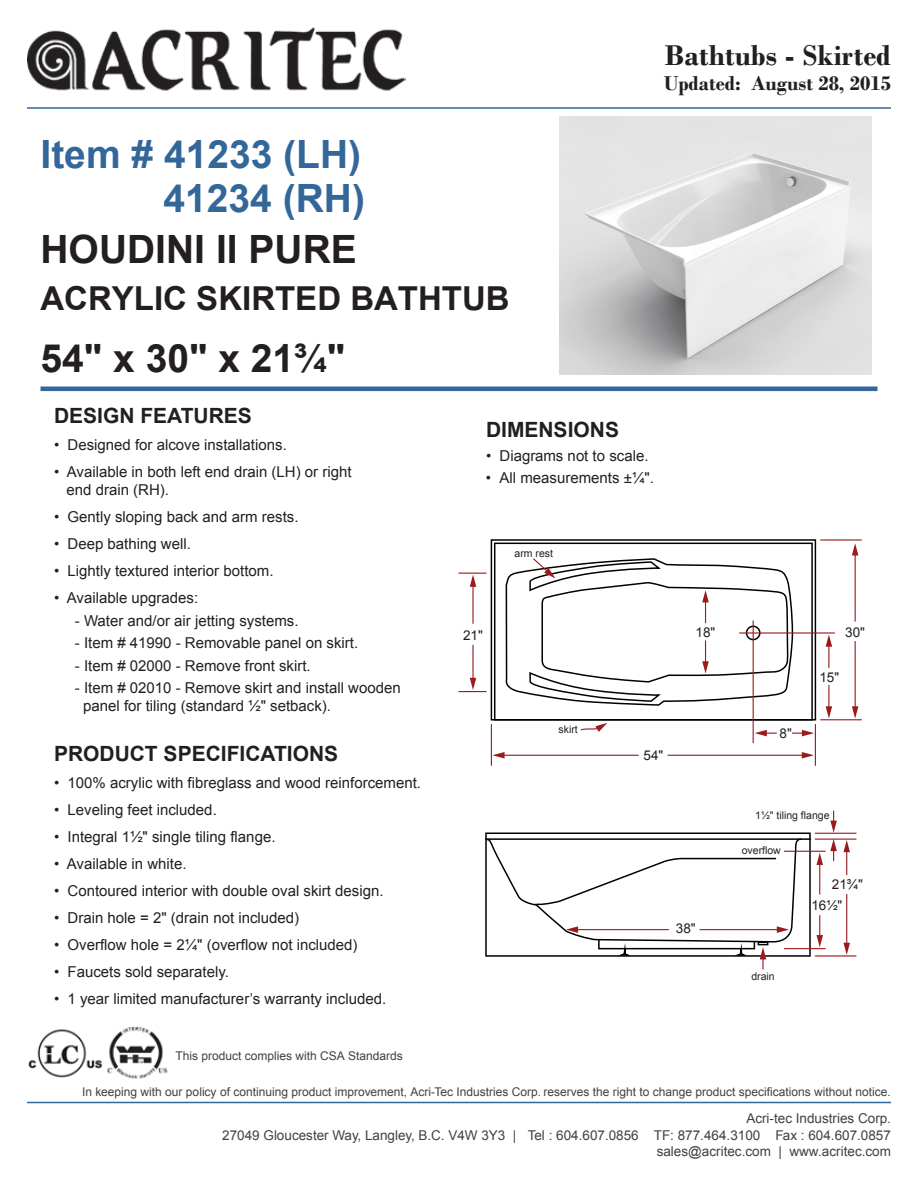
<style>
.page{position:relative;width:918px;height:1188px;background:#fff}
.page>*{position:absolute;margin:0;border:0;box-sizing:border-box;transform-origin:0 0}
.t1{font:700 39px "Arial";color:#231f20}
.t2{font:700 39px "Arial";color:#33679a}
.t3{font:700 33px "Arial";color:#231f20}
.t4{font:700 30px "Bodoni";color:#231f20}
.t5{font:700 21px "Arial";color:#231f20}
.t6{font:700 21px "Bodoni";color:#231f20}
.t7{font:15px/18px "Arial";color:#231f20}
.t8{font:13.5px/16.2px "Arial";color:#414042;text-align:right}
.t9{font:13.5px "Arial";color:#231f20}
.t10{font:12px "Arial";color:#414042}
.t11{font:10.5px "Arial";color:#231f20}
</style>
<div class="page">
<img style="left:27px;top:27px;width:378px;height:64px">
<hr style="left:27px;top:1102px;width:864px;height:1px;background:#33679a">
<hr style="left:27px;top:107px;width:864px;height:2px;background:#33679a">
<hr style="left:40px;top:387px;width:838px;height:4px;background:#33679a">
<img style="left:28px;top:1026px;width:140px;height:53px">
<div style="left:491px;top:539px;width:325px;height:182px;border:2px solid #010101"></div>
<div style="left:494px;top:543px;width:319px;height:178px;border:2px solid #010101"></div>
<svg style="left:502px;top:570px;width:292px;height:534px"></svg>
<hr style="left:491px;top:725px;width:1px;height:40px;background:#991b1e">
<hr style="left:815px;top:725px;width:1px;height:40px;background:#991b1e">
<hr style="left:753px;top:621px;width:1px;height:121px;background:#991b1e">
<svg style="left:755px;top:730px;width:21px;height:6px"></svg>
<svg style="left:793px;top:730px;width:21px;height:6px"></svg>
<hr style="left:668px;top:755px;width:136px;height:1px;background:#991b1e">
<svg style="left:802px;top:752px;width:12px;height:7px"></svg>
<hr style="left:502px;top:755px;width:136px;height:1px;background:#991b1e">
<svg style="left:492px;top:752px;width:13px;height:7px"></svg>
<hr style="left:821px;top:539px;width:40px;height:2px;background:#991b1e">
<hr style="left:821px;top:719px;width:40px;height:1px;background:#991b1e">
<hr style="left:740px;top:632px;width:94px;height:2px;background:#991b1e">
<svg style="left:826px;top:635px;width:6px;height:33px"></svg>
<svg style="left:826px;top:685px;width:6px;height:33px"></svg>
<hr style="left:855px;top:553px;width:1px;height:68px;background:#991b1e">
<svg style="left:852px;top:543px;width:6px;height:13px"></svg>
<hr style="left:855px;top:642px;width:1px;height:67px;background:#991b1e">
<svg style="left:852px;top:706px;width:6px;height:12px"></svg>
<hr style="left:472px;top:585px;width:2px;height:38px;background:#991b1e">
<svg style="left:459px;top:573px;width:27px;height:14px"></svg>
<hr style="left:472px;top:645px;width:2px;height:35px;background:#991b1e">
<svg style="left:459px;top:678px;width:27px;height:14px"></svg>
<svg style="left:529px;top:558px;width:261px;height:145px"></svg>
<svg style="left:580px;top:723px;width:27px;height:9px"></svg>
<div style="left:485px;top:833px;width:326px;height:124px;border:2px solid #010101"></div>
<hr style="left:486px;top:838px;width:324px;height:2px;background:#010101">
<hr style="left:815px;top:839px;width:41px;height:1px;background:#991b1e">
<hr style="left:815px;top:955px;width:41px;height:2px;background:#991b1e">
<hr style="left:785px;top:851px;width:40px;height:1px;background:#991b1e">
<hr style="left:785px;top:948px;width:40px;height:1px;background:#991b1e">
<hr style="left:815px;top:833px;width:41px;height:1px;background:#991b1e">
<hr style="left:819px;top:863px;width:1px;height:31px;background:#991b1e">
<svg style="left:816px;top:853px;width:7px;height:12px"></svg>
<svg style="left:816px;top:916px;width:7px;height:31px"></svg>
<svg style="left:843px;top:840px;width:7px;height:35px"></svg>
<hr style="left:846px;top:895px;width:1px;height:50px;background:#991b1e">
<svg style="left:843px;top:943px;width:7px;height:12px"></svg>
<svg style="left:830px;top:839px;width:7px;height:22px"></svg>
<svg style="left:830px;top:811px;width:7px;height:22px"></svg>
<svg style="left:486px;top:838px;width:316px;height:131px"></svg>
<img style="left:559px;top:117px;width:313px;height:257px">
<h1 class="t2" style="left:40px;top:127px;width:322px">Item # 41233 (LH)</h1>
<h1 class="t2" style="left:164px;top:171px;width:203px">41234 (RH)</h1>
<h1 class="t1" style="left:40px;top:222px;width:318px">HOUDINI II PURE</h1>
<h2 class="t3" style="left:40px;top:275px;width:471px">ACRYLIC SKIRTED BATHTUB</h2>
<h1 class="t1" style="left:40px;top:331px;width:306px">54" x 30" x 21¾"</h1>
<h3 class="t4" style="left:665px;top:37px;width:228px">Bathtubs - Skirted</h3>
<h3 class="t6" style="left:664px;top:70px;width:229px">Updated: August 28, 2015</h3>
<h3 class="t5" style="left:54px;top:401px;width:199px">DESIGN FEATURES</h3>
<p class="t7" style="left:54px;top:436px;width:234px">• Designed for alcove installations.</p>
<p class="t7" style="left:67px;top:463px;width:287px;text-indent:-13px">• Available in both left end drain (LH) or right end drain (RH).</p>
<p class="t7" style="left:54px;top:508px;width:246px">• Gently sloping back and arm rests.</p>
<p class="t7" style="left:54px;top:535px;width:138px">• Deep bathing well.</p>
<p class="t7" style="left:54px;top:562px;width:221px">• Lightly textured interior bottom.</p>
<p class="t7" style="left:54px;top:589px;width:146px">• Available upgrades:</p>
<p class="t7" style="left:75px;top:611px;width:225px">- Water and/or air jetting systems.</p>
<p class="t7" style="left:75px;top:634px;width:285px">- Item # 41990 - Removable panel on skirt.</p>
<p class="t7" style="left:75px;top:656px;width:237px">- Item # 02000 - Remove front skirt.</p>
<p class="t7" style="left:83px;top:679px;width:319px;text-indent:-8px">- Item # 02010 - Remove skirt and install wooden panel for tiling (standard ½" setback).</p>
<h3 class="t5" style="left:54px;top:738px;width:286px">PRODUCT SPECIFICATIONS</h3>
<p class="t7" style="left:54px;top:773px;width:369px">• 100% acrylic with fibreglass and wood reinforcement.</p>
<p class="t7" style="left:54px;top:800px;width:164px">• Leveling feet included.</p>
<p class="t7" style="left:54px;top:827px;width:223px">• Integral 1½" single tiling flange.</p>
<p class="t7" style="left:54px;top:854px;width:134px">• Available in white.</p>
<p class="t7" style="left:54px;top:881px;width:331px">• Contoured interior with double oval skirt design.</p>
<p class="t7" style="left:54px;top:908px;width:247px">• Drain hole = 2" (drain not included)</p>
<p class="t7" style="left:54px;top:935px;width:305px">• Overflow hole = 2¼" (overflow not included)</p>
<p class="t7" style="left:54px;top:962px;width:177px">• Faucets sold separately.</p>
<p class="t7" style="left:54px;top:989px;width:334px">• 1 year limited manufacturer’s warranty included.</p>
<p class="t10" style="left:176px;top:1048px;width:229px">This product complies with CSA Standards</p>
<h3 class="t5" style="left:486px;top:414px;width:135px">DIMENSIONS</h3>
<p class="t7" style="left:486px;top:446px;width:164px">• Diagrams not to scale.</p>
<p class="t7" style="left:486px;top:469px;width:170px">• All measurements ±¼".</p>
<p class="t11" style="left:515px;top:546px;width:40px">arm rest</p>
<p class="t9" style="left:463px;top:626px;width:21px">21"</p>
<p class="t9" style="left:845px;top:623px;width:21px">30"</p>
<p class="t9" style="left:696px;top:623px;width:21px">18"</p>
<p class="t11" style="left:559px;top:722px;width:21px">skirt</p>
<p class="t9" style="left:643px;top:746px;width:21px">54"</p>
<p class="t9" style="left:676px;top:920px;width:21px">38"</p>
<p class="t9" style="left:780px;top:724px;width:14px">8"</p>
<p class="t9" style="left:819px;top:668px;width:21px">15"</p>
<p class="t11" style="left:755px;top:808px;width:76px">1½" tiling flange</p>
<p class="t11" style="left:742px;top:844px;width:41px">overflow</p>
<p class="t11" style="left:751px;top:969px;width:25px">drain</p>
<p class="t9" style="left:832px;top:875px;width:33px">21¾"</p>
<p class="t9" style="left:811px;top:897px;width:33px">16½"</p>
<p class="t10" style="left:82px;top:1084px;width:810px">In keeping with our policy of continuing product improvement, Acri-Tec Industries Corp. reserves the right to change product specifications without notice.</p>
<p class="t8" style="left:222px;top:1111px;width:670px">Acri-tec Industries Corp.<br>27049 Gloucester Way, Langley, B.C. V4W 3Y3 | Tel : 604.607.0856 TF: 877.464.3100 Fax : 604.607.0857 sales@acritec.com | www.acritec.com</p>
</div>
